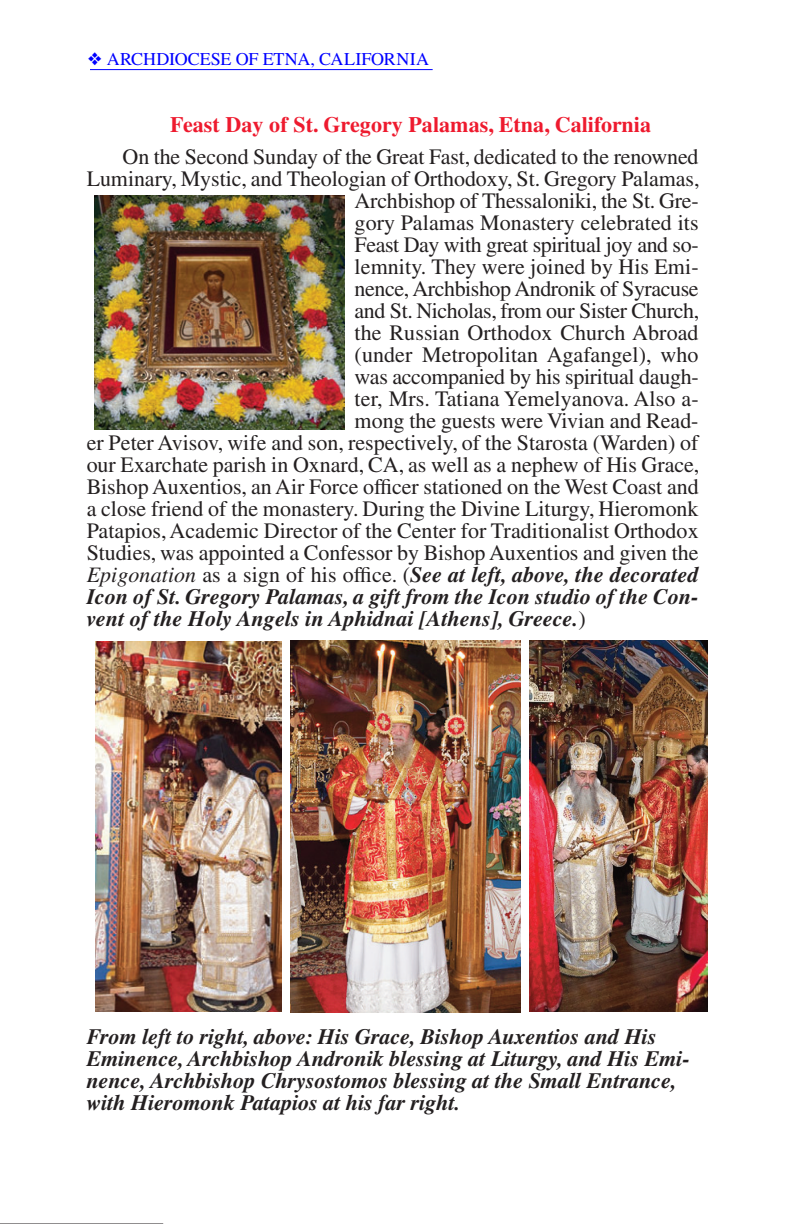
<style>
.page{position:relative;width:792px;height:1224px;background:#fff}
.page>*{position:absolute;margin:0;border:0;box-sizing:border-box;transform-origin:0 0}
.t1{font:22px "Times CTOS";letter-spacing:-.005em;color:#231f20}
.t2{font:italic 700 22px/22px "Times CTOS";color:#231f20}
.t3{font:700 22px "Times CTOS";letter-spacing:.005em;color:#ee1a2e}
.t4{font:18px "Times";color:#00f}
.s1{font-weight:400}
.s2{font-weight:400;font-style:normal}
</style>
<div class="page">
<img style="left:95px;top:196px;width:250px;height:234px">
<img style="left:96px;top:642px;width:186px;height:369px">
<img style="left:290px;top:641px;width:231px;height:371px">
<img style="left:529px;top:640px;width:179px;height:372px">
<hr style="left:0;top:1223px;width:163px;height:1px;background:#231f20">
<hr style="left:90px;top:69px;width:343px;height:1px;background:#00f">
<p class="t4" style="left:107px;top:49px;width:324px">ARCHDIOCESE OF ETNA, CALIFORNIA</p>
<p class="t3" style="left:170px;top:117px;width:483px">Feast Day of St. Gregory Palamas, Etna, California</p>
<p class="t1" style="left:123px;top:149px;width:577px">On the Second Sunday of the Great Fast, dedicated to the renowned</p>
<p class="t1" style="left:87px;top:171px;width:614px">Luminary, Mystic, and Theologian of Orthodoxy, St. Gregory Palamas,</p>
<p class="t1" style="left:355px;top:193px;width:346px">Archbishop of Thessaloniki, the St. Gre-</p>
<p class="t1" style="left:355px;top:215px;width:346px">gory Palamas Monastery celebrated its</p>
<p class="t1" style="left:355px;top:237px;width:346px">Feast Day with great spiritual joy and so-</p>
<p class="t1" style="left:355px;top:259px;width:346px">lemnity. They were joined by His Emi-</p>
<p class="t1" style="left:355px;top:281px;width:346px">nence, Archbishop Andronik of Syracuse</p>
<p class="t1" style="left:355px;top:303px;width:346px">and St. Nicholas, from our Sister Church,</p>
<p class="t1" style="left:355px;top:325px;width:346px">the Russian Orthodox Church Abroad</p>
<p class="t1" style="left:355px;top:347px;width:346px">(under Metropolitan Agafangel), who</p>
<p class="t1" style="left:355px;top:369px;width:346px">was accompanied by his spiritual daugh-</p>
<p class="t1" style="left:355px;top:391px;width:346px">ter, Mrs. Tatiana Yemelyanova. Also a-</p>
<p class="t1" style="left:355px;top:413px;width:346px">mong the guests were Vivian and Read-</p>
<p class="t1" style="left:87px;top:435px;width:613px">er Peter Avisov, wife and son, respectively, of the Starosta (Warden) of</p>
<p class="t1" style="left:87px;top:457px;width:614px">our Exarchate parish in Oxnard, CA, as well as a nephew of His Grace,</p>
<p class="t1" style="left:87px;top:479px;width:614px">Bishop Auxentios, an Air Force officer stationed on the West Coast and</p>
<p class="t1" style="left:87px;top:501px;width:613px">a close friend of the monastery. During the Divine Liturgy, Hieromonk</p>
<p class="t1" style="left:87px;top:523px;width:614px">Patapios, Academic Director of the Center for Traditionalist Orthodox</p>
<p class="t1" style="left:87px;top:545px;width:613px">Studies, was appointed a Confessor by Bishop Auxentios and given the</p>
<p class="t2" style="left:87px;top:566px;width:614px"><span class="s1">Epigonation</span> <span class="s2">as a sign of his office. (</span>See at left, above, the decorated</p>
<p class="t2" style="left:87px;top:588px;width:612px">Icon of St. Gregory Palamas, a gift from the Icon studio of the Con-</p>
<p class="t2" style="left:87px;top:610px;width:501px">vent of the Holy Angels in Aphidnai [Athens], Greece.<span class="s2">)</span></p>
<p class="t2" style="left:87px;top:1028px;width:603px">From left to right, above: His Grace, Bishop Auxentios and His Eminence, Archbishop Andronik blessing at Liturgy, and His Emi&shy;nence, Archbishop Chrysostomos blessing at the Small Entrance, with Hieromonk Patapios at his far right.</p>
</div>
